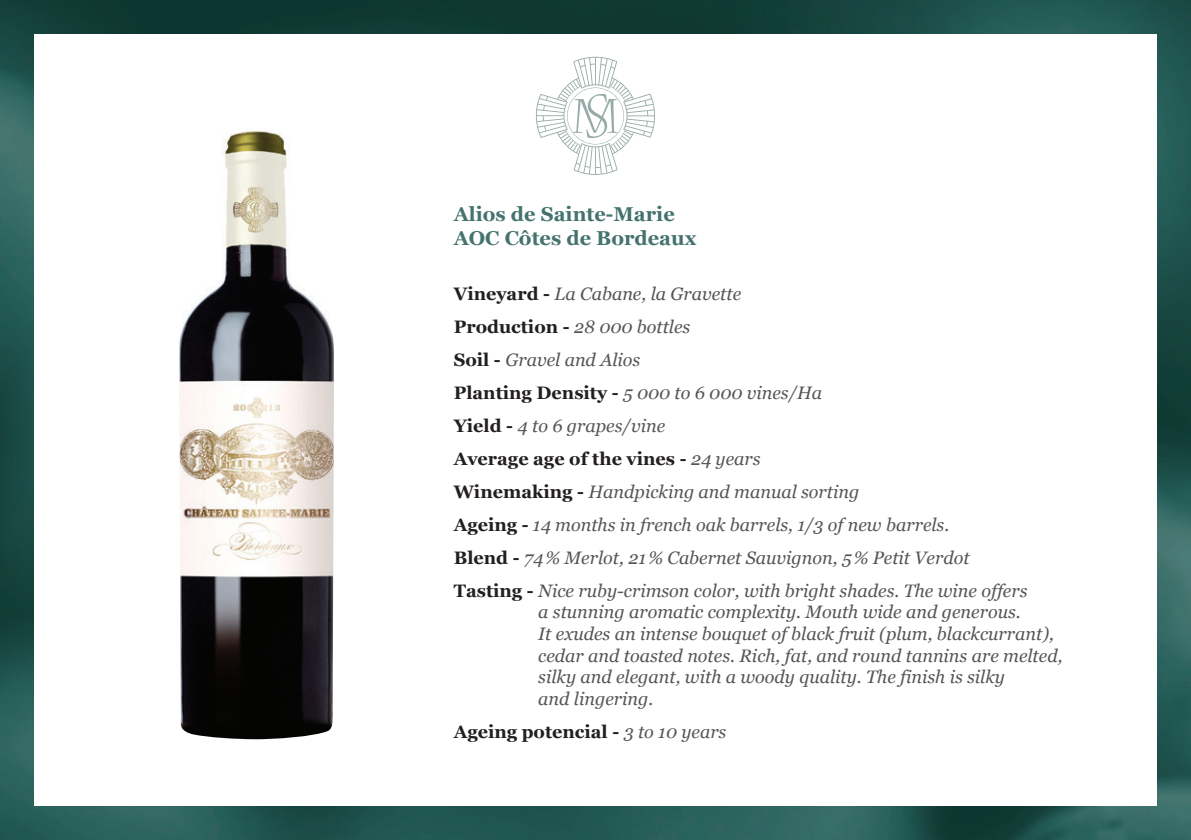
<style>
.page{position:relative;width:1191px;height:840px;background:#fff}
.page>*{position:absolute;margin:0;border:0;box-sizing:border-box;transform-origin:0 0}
.t1{font:700 20px/24px "Georgia";color:#44736e}
.t2{font:italic 18px/33px "Georgia";color:#545657}
.t3{font:700 18px "Georgia";color:#231f20}
.s1{font-weight:700;font-style:normal;color:#231f20}
.s2{font-weight:400;font-style:italic;color:#545657}
</style>
<div class="page">
<img style="left:0;top:0;width:1191px;height:839px">
<div style="left:34px;top:34px;width:1123px;height:771px;background:#fff"></div>
<svg style="left:536px;top:57px;width:119px;height:118px"></svg>
<img style="left:179px;top:130px;width:155px;height:609px">
<p class="t1" style="left:454px;top:202px;width:244px">Alios de Sainte-Marie<br>AOC Côtes de Bordeaux</p>
<p class="t2" style="left:454px;top:277px;width:575px"><span class="s1">Vineyard -</span> La Cabane, la Gravette<br><span class="s1">Production -</span> 28 000 bottles<br><span class="s1">Soil -</span> Gravel and Alios<br><span class="s1">Planting Density -</span> 5 000 to 6 000 vines/Ha<br><span class="s1">Yield -</span> 4 to 6 grapes/vine<br><span class="s1">Average age of the vines -</span> 24 years<br><span class="s1">Winemaking -</span> Handpicking and manual sorting<br><span class="s1">Ageing -</span> 14 months in french oak barrels, 1/3 of new barrels.<br><span class="s1">Blend -</span> 74% Merlot, 21% Cabernet Sauvignon, 5% Petit Verdot <span class="s1">Tasting -</span> Nice ruby-crimson color, with bright shades. The wine offers</p>
<p class="t2" style="left:538px;top:601px;width:526px;line-height:21.6px">a stunning aromatic complexity. Mouth wide and generous.<br>It exudes an intense bouquet of black fruit (plum, blackcurrant), cedar and toasted notes. Rich, fat, and round tannins are melted, silky and elegant, with a woody quality. The finish is silky<br>and lingering.</p>
<p class="t3" style="left:454px;top:721px;width:274px">Ageing potencial - <span class="s2">3 to 10 years</span></p>
</div>
